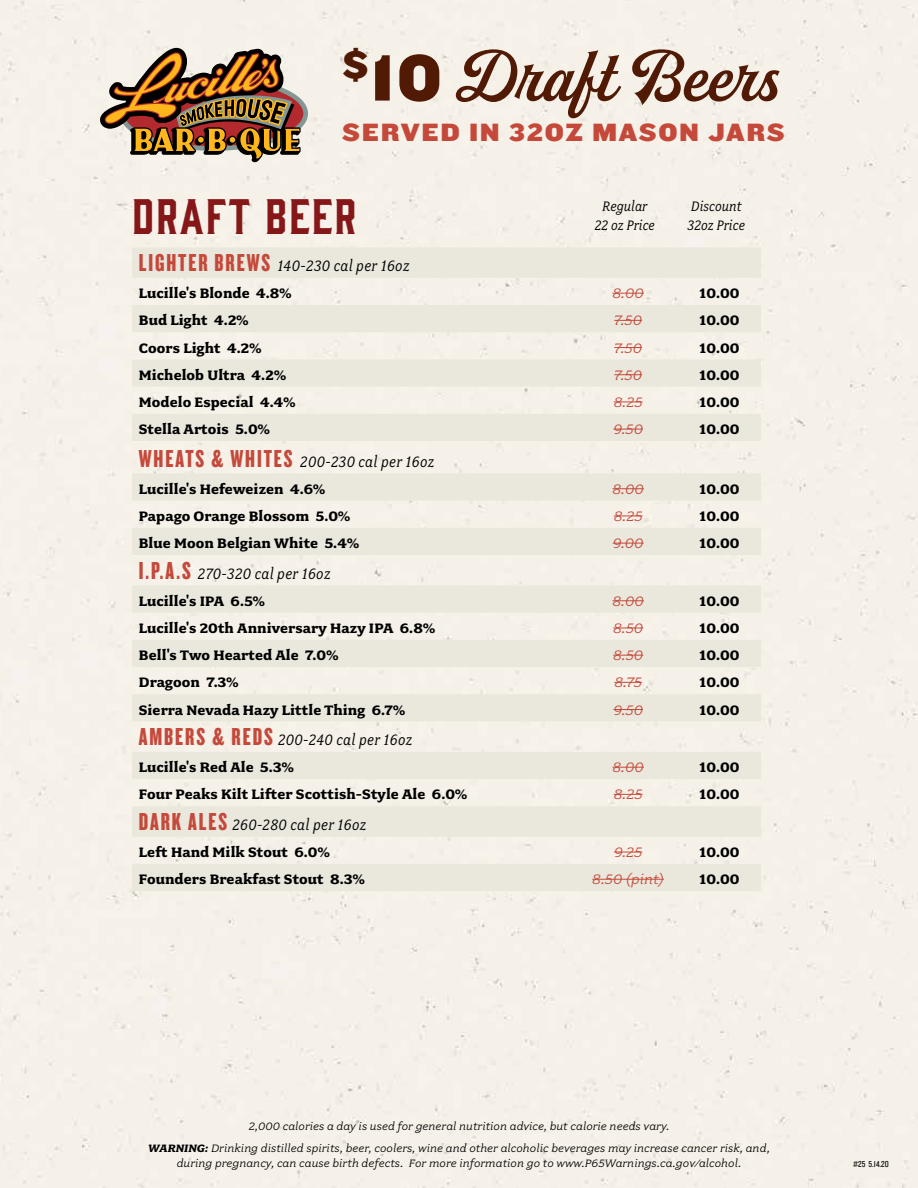
<style>
.page{position:relative;width:918px;height:1188px;background:#f5f1e8}
.page>*{position:absolute;margin:0;border:0;box-sizing:border-box;transform-origin:0 0}
.t1{font:75.3px "Buinton";letter-spacing:-.005em;color:#511a05}
.t2{font:45.9px "Gin";letter-spacing:.04em;color:#851719}
.t3{font:25.95px "Knockout HTF72 Full Cruiserwt";letter-spacing:.06em;color:#c5493b}
.t4{font:italic 16.8px "Fairplex Narrow OT";letter-spacing:.02em;color:#000}
.t5{font:700 15.3px "Fairplex Wide OT";letter-spacing:.005em;color:#000}
.t6{font:italic 15.3px "Fairplex Wide OT";letter-spacing:.005em;color:#c5493b}
.t7{font:italic 15.3px/19.5px "Fairplex Narrow OT";letter-spacing:.005em;color:#000;text-align:center}
.t8{font:italic 12px/21.8px "Fairplex Wide OT";letter-spacing:.005em;color:#000;text-align:center}
.t9{font:9px "Knockout HTF29 Junior Liteweight";color:#000}
.s1{font-family:"Knockout HTF72 Full Cruiserwt";font-size:67.95px}
.s2{font-family:"Knockout HTF68 Full Featherwt";font-style:normal;font-size:25.5px;color:#c5493b}
.s3{font-weight:700}
</style>
<div class="page">
<svg style="left:100px;top:48px;width:208px;height:114px;background:#a07f5d"></svg>
<svg style="left:132px;top:247px;width:629px;height:644px;background:#efece2"></svg>
<hr style="left:612px;top:293px;width:32px;height:1px;background:#c5493b">
<svg style="left:614px;top:320px;width:28px;height:1px"></svg>
<svg style="left:614px;top:347px;width:28px;height:1px"></svg>
<svg style="left:614px;top:374px;width:28px;height:1px"></svg>
<svg style="left:614px;top:402px;width:29px;height:1px"></svg>
<hr style="left:613px;top:429px;width:30px;height:1px;background:#c5493b">
<hr style="left:612px;top:488px;width:32px;height:1px;background:#c5493b">
<svg style="left:614px;top:516px;width:29px;height:1px"></svg>
<hr style="left:613px;top:543px;width:31px;height:1px;background:#c5493b">
<hr style="left:612px;top:601px;width:32px;height:1px;background:#c5493b">
<hr style="left:613px;top:628px;width:30px;height:1px;background:#c5493b">
<hr style="left:613px;top:655px;width:30px;height:1px;background:#c5493b">
<svg style="left:614px;top:682px;width:28px;height:1px"></svg>
<hr style="left:613px;top:709px;width:30px;height:1px;background:#c5493b">
<hr style="left:612px;top:767px;width:32px;height:1px;background:#c5493b">
<svg style="left:614px;top:794px;width:29px;height:1px"></svg>
<svg style="left:614px;top:852px;width:28px;height:1px"></svg>
<hr style="left:592px;top:879px;width:72px;height:1px;background:#c5493b">
<h1 class="t1" style="left:342px;top:34px;width:437px"><sup>$</sup><span class="s1">10</span> Draft Beers</h1>
<h3 class="t3" style="left:342px;top:118px;width:444px">SERVED IN 32OZ MASON JARS</h3>
<h2 class="t2" style="left:132px;top:185px;width:226px">DRAFT BEER</h2>
<p class="t7" style="left:595px;top:196px;width:61px">Regular<br>22 oz Price</p>
<p class="t7" style="left:688px;top:196px;width:59px;text-align:left">Discount<br>32oz Price</p>
<p class="t4" style="left:139px;top:256px;width:272px"><span class="s2">LIGHTER BREWS</span> 140-230 cal per 16oz</p>
<p class="t5" style="left:139px;top:285px;width:154px">Lucille's Blonde 4.8%</p>
<p class="t6" style="left:613px;top:285px;width:33px">8.00</p>
<p class="t5" style="left:699px;top:285px;width:42px">10.00</p>
<p class="t5" style="left:139px;top:312px;width:111px">Bud Light 4.2%</p>
<p class="t6" style="left:614px;top:312px;width:29px">7.50</p>
<p class="t5" style="left:699px;top:312px;width:42px">10.00</p>
<p class="t5" style="left:139px;top:339px;width:124px">Coors Light 4.2%</p>
<p class="t6" style="left:614px;top:339px;width:29px">7.50</p>
<p class="t5" style="left:699px;top:339px;width:42px">10.00</p>
<p class="t5" style="left:139px;top:366px;width:149px">Michelob Ultra 4.2%</p>
<p class="t6" style="left:614px;top:367px;width:29px">7.50</p>
<p class="t5" style="left:699px;top:366px;width:42px">10.00</p>
<p class="t5" style="left:139px;top:394px;width:158px">Modelo Especial 4.4%</p>
<p class="t6" style="left:614px;top:394px;width:30px">8.25</p>
<p class="t5" style="left:699px;top:394px;width:42px">10.00</p>
<p class="t5" style="left:139px;top:421px;width:132px">Stella Artois 5.0%</p>
<p class="t6" style="left:613px;top:421px;width:31px">9.50</p>
<p class="t5" style="left:699px;top:421px;width:42px">10.00</p>
<p class="t4" style="left:139px;top:452px;width:297px"><span class="s2">WHEATS &amp; WHITES</span> 200-230 cal per 16oz</p>
<p class="t5" style="left:139px;top:480px;width:188px">Lucille's Hefeweizen 4.6%</p>
<p class="t6" style="left:613px;top:481px;width:33px">8.00</p>
<p class="t5" style="left:699px;top:480px;width:42px">10.00</p>
<p class="t5" style="left:139px;top:508px;width:213px">Papago Orange Blossom 5.0%</p>
<p class="t6" style="left:614px;top:508px;width:30px">8.25</p>
<p class="t5" style="left:699px;top:508px;width:42px">10.00</p>
<p class="t5" style="left:139px;top:535px;width:222px">Blue Moon Belgian White 5.4%</p>
<p class="t6" style="left:613px;top:535px;width:32px">9.00</p>
<p class="t5" style="left:699px;top:535px;width:42px">10.00</p>
<p class="t4" style="left:139px;top:564px;width:193px"><span class="s2">I.P.A.S</span> 270-320 cal per 16oz</p>
<p class="t5" style="left:139px;top:592px;width:128px">Lucille's IPA 6.5%</p>
<p class="t6" style="left:613px;top:593px;width:33px">8.00</p>
<p class="t5" style="left:699px;top:592px;width:42px">10.00</p>
<p class="t5" style="left:139px;top:620px;width:298px">Lucille's 20th Anniversary Hazy IPA 6.8%</p>
<p class="t6" style="left:613px;top:620px;width:32px">8.50</p>
<p class="t5" style="left:699px;top:620px;width:42px">10.00</p>
<p class="t5" style="left:139px;top:647px;width:201px">Bell's Two Hearted Ale 7.0%</p>
<p class="t6" style="left:613px;top:647px;width:32px">8.50</p>
<p class="t5" style="left:699px;top:647px;width:42px">10.00</p>
<p class="t5" style="left:139px;top:674px;width:101px">Dragoon 7.3%</p>
<p class="t6" style="left:614px;top:674px;width:29px">8.75</p>
<p class="t5" style="left:699px;top:674px;width:42px">10.00</p>
<p class="t5" style="left:139px;top:701px;width:268px">Sierra Nevada Hazy Little Thing 6.7%</p>
<p class="t6" style="left:613px;top:701px;width:31px">9.50</p>
<p class="t5" style="left:699px;top:701px;width:42px">10.00</p>
<p class="t4" style="left:139px;top:730px;width:275px"><span class="s2">AMBERS &amp; REDS</span> 200-240 cal per 16oz</p>
<p class="t5" style="left:139px;top:759px;width:156px">Lucille's Red Ale 5.3%</p>
<p class="t6" style="left:613px;top:759px;width:33px">8.00</p>
<p class="t5" style="left:699px;top:759px;width:42px">10.00</p>
<p class="t5" style="left:139px;top:786px;width:330px">Four Peaks Kilt Lifter Scottish-Style Ale 6.0%</p>
<p class="t6" style="left:614px;top:786px;width:30px">8.25</p>
<p class="t5" style="left:699px;top:786px;width:42px">10.00</p>
<p class="t4" style="left:139px;top:815px;width:229px"><span class="s2">DARK ALES</span> 260-280 cal per 16oz</p>
<p class="t5" style="left:139px;top:844px;width:192px">Left Hand Milk Stout 6.0%</p>
<p class="t6" style="left:614px;top:844px;width:30px">9.25</p>
<p class="t5" style="left:699px;top:844px;width:42px">10.00</p>
<p class="t5" style="left:139px;top:871px;width:227px">Founders Breakfast Stout 8.3%</p>
<p class="t6" style="left:592px;top:871px;width:73px">8.50 (pint)</p>
<p class="t5" style="left:699px;top:871px;width:42px">10.00</p>
<p class="t8" style="left:148px;top:1115px;width:623px">2,000 calories a day is used for general nutrition advice, but calorie needs vary.<br><span class="s3">WARNING:</span> Drinking distilled spirits, beer, coolers, wine and other alcoholic beverages may increase cancer risk, and,</p>
<p class="t8" style="left:177px;top:1152px;width:566px">during pregnancy, can cause birth defects. For more information go to www.P65Warnings.ca.gov/alcohol.</p>
<p class="t9" style="left:853px;top:1159px;width:37px">#25 5.14.20</p>
</div>
